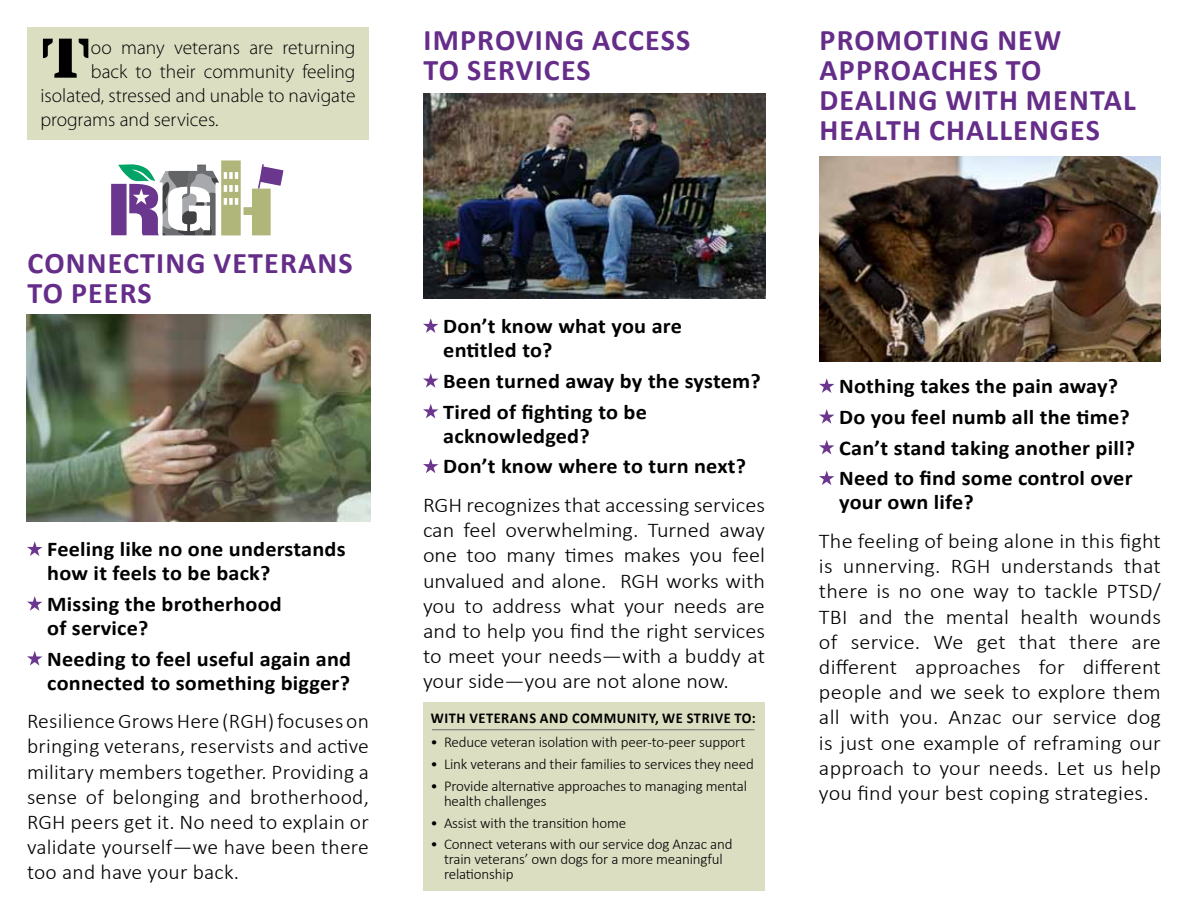
<style>
.page{position:relative;width:1188px;height:918px;background:#fff}
.page>*{position:absolute;margin:0;border:0;box-sizing:border-box;transform-origin:0 0}
.t1{font:500 50.7px "Lintsec";color:#000}
.t2{font:700 30px/30px "Calibri";letter-spacing:.04em;color:#652d89}
.t3{font:300 21px/25.2px "Calibri";color:#000;text-align:justify;scale:1.06 1}
.t4{font:700 21px/30.8px "Calibri";letter-spacing:.01em;color:#000;scale:1.06 1}
.t5{font:300 21px/25.2px "Calibri";color:#000;text-align:justify}
.t6{font:300 19.5px "Myriad Pro";color:#000}
.t7{font:300 15px/15px "Calibri";letter-spacing:-.01em;color:#000}
.t8{font:700 15px "Calibri";letter-spacing:.04em;color:#000;scale:.96 1}
</style>
<div class="page">
<div style="left:27px;top:27px;width:342px;height:113px;background:#dbdec1"></div>
<svg style="left:27px;top:541px;width:15px;height:15px"></svg>
<svg style="left:27px;top:596px;width:15px;height:15px"></svg>
<svg style="left:27px;top:651px;width:15px;height:15px"></svg>
<svg style="left:423px;top:318px;width:15px;height:15px"></svg>
<svg style="left:423px;top:373px;width:15px;height:15px"></svg>
<svg style="left:423px;top:404px;width:15px;height:15px"></svg>
<svg style="left:423px;top:459px;width:15px;height:14px"></svg>
<div style="left:423px;top:702px;width:342px;height:189px;background:#dbdec1"></div>
<svg style="left:819px;top:378px;width:15px;height:15px"></svg>
<svg style="left:819px;top:409px;width:15px;height:15px"></svg>
<svg style="left:819px;top:440px;width:15px;height:15px"></svg>
<svg style="left:819px;top:471px;width:15px;height:14px"></svg>
<img style="left:27px;top:315px;width:343px;height:207px">
<img style="left:819px;top:156px;width:342px;height:206px">
<img style="left:423px;top:93px;width:342px;height:205px">
<svg style="left:111px;top:160px;width:172px;height:75px"></svg>
<hr style="left:432px;top:729px;width:322px;height:1px;background:#6d6e71">
<h1 class="t1" style="left:40px;top:38px;width:52px">T</h1>
<p class="t6" style="left:91px;top:35px;width:266px">oo many veterans are returning</p>
<p class="t6" style="left:91px;top:59px;width:266px">back to their community feeling</p>
<p class="t6" style="left:41px;top:83px;width:317px">isolated, stressed and unable to navigate</p>
<p class="t6" style="left:41px;top:107px;width:179px">programs and services.</p>
<h2 class="t2" style="left:28px;top:248px;width:324px">Connecting veterans to Peers</h2>
<p class="t4" style="left:47px;top:537px;width:283px;line-height:24px">Feeling like no one understands how it feels to be back?</p>
<p class="t4" style="left:43px;top:592px;width:227px;line-height:24px">M issing the brotherhood of service?</p>
<p class="t4" style="left:47px;top:647px;width:288px;line-height:24px">Needing to feel useful again and connected to something bigger?</p>
<p class="t5" style="left:27px;top:708px;width:344px">Resilience Grows Here (RGH) focuses on bringing veterans, reservists and active military members together. Providing a sense of belonging and brotherhood, RGH peers get it. No need to explain or validate yourself—we have been there too and have your back.</p>
<h2 class="t2" style="left:424px;top:25px;width:252px">Improving Access to Services</h2>
<h2 class="t2" style="left:820px;top:25px;width:318px">Promoting New<br>Approaches to<br>Dealing with Mental<br>Health Challenges</h2>
<p class="t4" style="left:439px;top:314px;width:231px;line-height:24px">Don’t know what you are entitled to?</p>
<p class="t4" style="left:439px;top:365px;width:305px">Been turned away by the system?<br>Tired of fighting to be</p>
<p class="t4" style="left:439px;top:420px;width:292px">acknowledged?<br>Don’t know where to turn next?</p>
<p class="t3" style="left:423px;top:491px;width:324px">RGH recognizes that accessing services can feel overwhelming. Turned away one too many times makes you feel unvalued and alone. RGH works with you to address what your needs are and to help you find the right services to meet your needs—with a buddy at your side—you are not alone now.</p>
<p class="t8" style="left:431px;top:708px;width:340px">With veterans and community, we strive to:</p>
<p class="t7" style="left:430px;top:734px;width:316px">• Reduce veteran isolation with peer-to-peer support</p>
<p class="t7" style="left:430px;top:756px;width:325px">• Link veterans and their families to services they need</p>
<p class="t7" style="left:444px;top:778px;width:305px;text-indent:-14px">• Provide alternative approaches to managing mental health challenges</p>
<p class="t7" style="left:430px;top:814px;width:197px">• Assist with the transition home</p>
<p class="t7" style="left:444px;top:836px;width:290px;text-indent:-14px">• Connect veterans with our service dog Anzac and train veterans’ own dogs for a more meaningful relationship</p>
<p class="t4" style="left:835px;top:371px;width:285px">Nothing takes the pain away?<br>Do you feel numb all the time?<br>Can’t stand taking another pill?<br>Need to find some control over</p>
<p class="t4" style="left:839px;top:487px;width:129px">your own life?</p>
<p class="t3" style="left:819px;top:527px;width:324px">The feeling of being alone in this fight is unnerving. RGH understands that there is no one way to tackle PTSD/ TBI and the mental health wounds of service. We get that there are different approaches for different people and we seek to explore them all with you. Anzac our service dog is just one example of reframing our approach to your needs. Let us help you find your best coping strategies.</p>
</div>
